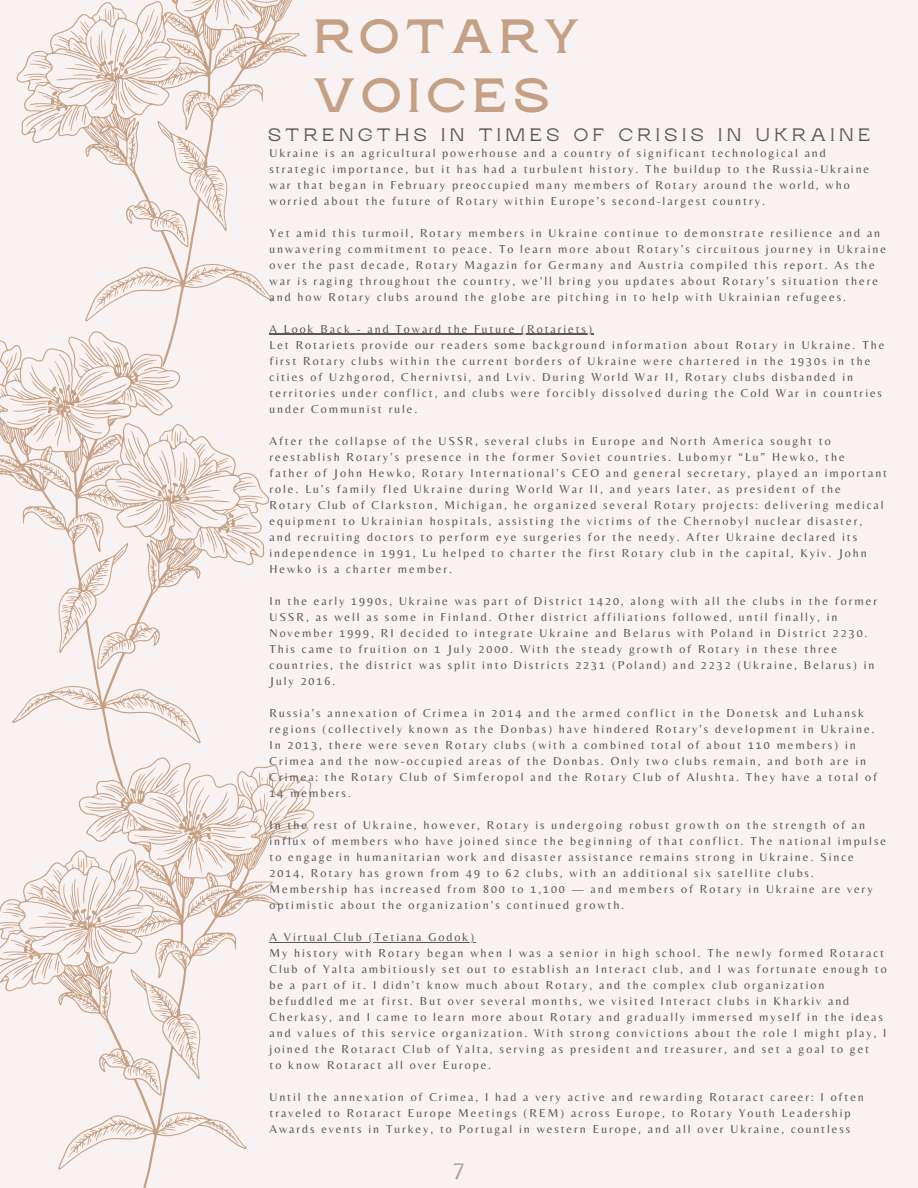
<style>
.page{position:relative;width:918px;height:1188px;background:#f8f3f2}
.page>*{position:absolute;margin:0;border:0;box-sizing:border-box;transform-origin:0 0}
.t1{font:700 48px/58.5px "Rasputin";letter-spacing:.13em;color:#c6a085}
.t2{font:24px "Belleza";color:#ab9e9c}
.t3{font:18px "Rasputin";letter-spacing:.25em;color:#5a5754}
.t4{font:12px/16px "Belleza";letter-spacing:.16em;color:#5a5754}
</style>
<div class="page">
<svg style="left:0;top:765px;width:314px;height:423px"></svg>
<svg style="left:70px;top:1134px;width:21px;height:16px"></svg>
<svg style="left:288px;top:780px;width:16px;height:15px"></svg>
<svg style="left:128px;top:1063px;width:27px;height:23px"></svg>
<svg style="left:162px;top:1013px;width:36px;height:45px"></svg>
<svg style="left:266px;top:801px;width:26px;height:33px"></svg>
<svg style="left:219px;top:1124px;width:2px;height:6px"></svg>
<svg style="left:161px;top:1117px;width:29px;height:17px"></svg>
<svg style="left:101px;top:991px;width:7px;height:14px"></svg>
<svg style="left:151px;top:992px;width:13px;height:15px"></svg>
<svg style="left:99px;top:1120px;width:33px;height:17px"></svg>
<svg style="left:113px;top:1053px;width:7px;height:8px"></svg>
<svg style="left:8px;top:789px;width:247px;height:190px"></svg>
<svg style="left:79px;top:998px;width:13px;height:11px"></svg>
<svg style="left:0;top:340px;width:270px;height:449px"></svg>
<svg style="left:168px;top:708px;width:21px;height:16px"></svg>
<svg style="left:104px;top:637px;width:27px;height:23px"></svg>
<svg style="left:61px;top:587px;width:36px;height:44px"></svg>
<svg style="left:38px;top:697px;width:2px;height:7px"></svg>
<svg style="left:68px;top:690px;width:30px;height:18px"></svg>
<svg style="left:150px;top:565px;width:8px;height:13px"></svg>
<svg style="left:88px;top:566px;width:20px;height:15px"></svg>
<svg style="left:127px;top:694px;width:32px;height:17px"></svg>
<svg style="left:139px;top:627px;width:7px;height:7px"></svg>
<svg style="left:4px;top:346px;width:247px;height:207px"></svg>
<svg style="left:167px;top:571px;width:13px;height:12px"></svg>
<svg style="left:16px;top:0;width:325px;height:367px"></svg>
<svg style="left:97px;top:286px;width:21px;height:16px"></svg>
<svg style="left:155px;top:215px;width:27px;height:23px"></svg>
<svg style="left:189px;top:165px;width:36px;height:44px"></svg>
<svg style="left:246px;top:275px;width:2px;height:7px"></svg>
<svg style="left:188px;top:268px;width:29px;height:18px"></svg>
<svg style="left:128px;top:143px;width:7px;height:13px"></svg>
<svg style="left:178px;top:144px;width:13px;height:15px"></svg>
<svg style="left:126px;top:272px;width:33px;height:17px"></svg>
<svg style="left:140px;top:205px;width:7px;height:7px"></svg>
<svg style="left:35px;top:0;width:247px;height:131px"></svg>
<svg style="left:106px;top:149px;width:13px;height:12px"></svg>
<hr style="left:270px;top:334px;width:324px;height:1px;background:#5a5754">
<hr style="left:270px;top:942px;width:206px;height:1px;background:#5a5754">
<p class="t1" style="left:314px;top:8px;width:267px">ROTARY<br>VOICES</p>
<p class="t3" style="left:268px;top:125px;width:604px">STRENGTHS IN TIMES OF CRISIS IN UKRAINE</p>
<p class="t4" style="left:270px;top:144px;width:601px">Ukraine is an agricultural powerhouse and a country of significant technological and strategic importance, but it has had a turbulent history. The buildup to the Russia-Ukraine war that began in February preoccupied many members of Rotary around the world, who worried about the future of Rotary within Europe’s second-largest country.</p>
<p class="t4" style="left:270px;top:224px;width:618px">Yet amid this turmoil, Rotary members in Ukraine continue to demonstrate resilience and an unwavering commitment to peace. To learn more about Rotary’s circuitous journey in Ukraine over the past decade, Rotary Magazin for Germany and Austria compiled this report. As the war is raging throughout the country, we’ll bring you updates about Rotary’s situation there and how Rotary clubs around the globe are pitching in to help with Ukrainian refugees.</p>
<p class="t4" style="left:270px;top:320px;width:324px">A Look Back - and Toward the Future (Rotariets)</p>
<p class="t4" style="left:270px;top:336px;width:616px">Let Rotariets provide our readers some background information about Rotary in Ukraine. The first Rotary clubs within the current borders of Ukraine were chartered in the 1930s in the cities of Uzhgorod, Chernivtsi, and Lviv. During World War II, Rotary clubs disbanded in territories under conflict, and clubs were forcibly dissolved during the Cold War in countries under Communist rule.</p>
<p class="t4" style="left:270px;top:432px;width:619px">After the collapse of the USSR, several clubs in Europe and North America sought to reestablish Rotary’s presence in the former Soviet countries. Lubomyr “Lu” Hewko, the<br>father of John Hewko, Rotary International’s CEO and general secretary, played an important role. Lu’s family fled Ukraine during World War II, and years later, as president of the<br>Rotary Club of Clarkston, Michigan, he organized several Rotary projects: delivering medical equipment to Ukrainian hospitals, assisting the victims of the Chernobyl nuclear disaster,<br>and recruiting doctors to perform eye surgeries for the needy. After Ukraine declared its independence in 1991, Lu helped to charter the first Rotary club in the capital, Kyiv. John Hewko is a charter member.</p>
<p class="t4" style="left:270px;top:592px;width:609px">In the early 1990s, Ukraine was part of District 1420, along with all the clubs in the former USSR, as well as some in Finland. Other district affiliations followed, until finally, in November 1999, RI decided to integrate Ukraine and Belarus with Poland in District 2230.<br>This came to fruition on 1 July 2000. With the steady growth of Rotary in these three countries, the district was split into Districts 2231 (Poland) and 2232 (Ukraine, Belarus) in July 2016.</p>
<p class="t4" style="left:270px;top:704px;width:609px">Russia’s annexation of Crimea in 2014 and the armed conflict in the Donetsk and Luhansk regions (collectively known as the Donbas) have hindered Rotary’s development in Ukraine.<br>In 2013, there were seven Rotary clubs (with a combined total of about 110 members) in Crimea and the now-occupied areas of the Donbas. Only two clubs remain, and both are in Crimea: the Rotary Club of Simferopol and the Rotary Club of Alushta. They have a total of 14 members.</p>
<p class="t4" style="left:270px;top:816px;width:618px">In the rest of Ukraine, however, Rotary is undergoing robust growth on the strength of an influx of members who have joined since the beginning of that conflict. The national impulse to engage in humanitarian work and disaster assistance remains strong in Ukraine. Since 2014, Rotary has grown from 49 to 62 clubs, with an additional six satellite clubs.<br>Membership has increased from 800 to 1,100 — and members of Rotary in Ukraine are very optimistic about the organization’s continued growth.</p>
<p class="t4" style="left:270px;top:928px;width:206px">A Virtual Club (Tetiana Godok)</p>
<p class="t4" style="left:270px;top:944px;width:619px">My history with Rotary began when I was a senior in high school. The newly formed Rotaract Club of Yalta ambitiously set out to establish an Interact club, and I was fortunate enough to be a part of it. I didn’t know much about Rotary, and the complex club organization befuddled me at first. But over several months, we visited Interact clubs in Kharkiv and Cherkasy, and I came to learn more about Rotary and gradually immersed myself in the ideas and values of this service organization. With strong convictions about the role I might play, I joined the Rotaract Club of Yalta, serving as president and treasurer, and set a goal to get<br>to know Rotaract all over Europe.</p>
<p class="t4" style="left:270px;top:1088px;width:596px">Until the annexation of Crimea, I had a very active and rewarding Rotaract career: I often traveled to Rotaract Europe Meetings (REM) across Europe, to Rotary Youth Leadership<br>Awards events in Turkey, to Portugal in western Europe, and all over Ukraine, countless</p>
<p class="t2" style="left:453px;top:1155px;width:13px">7</p>
</div>
